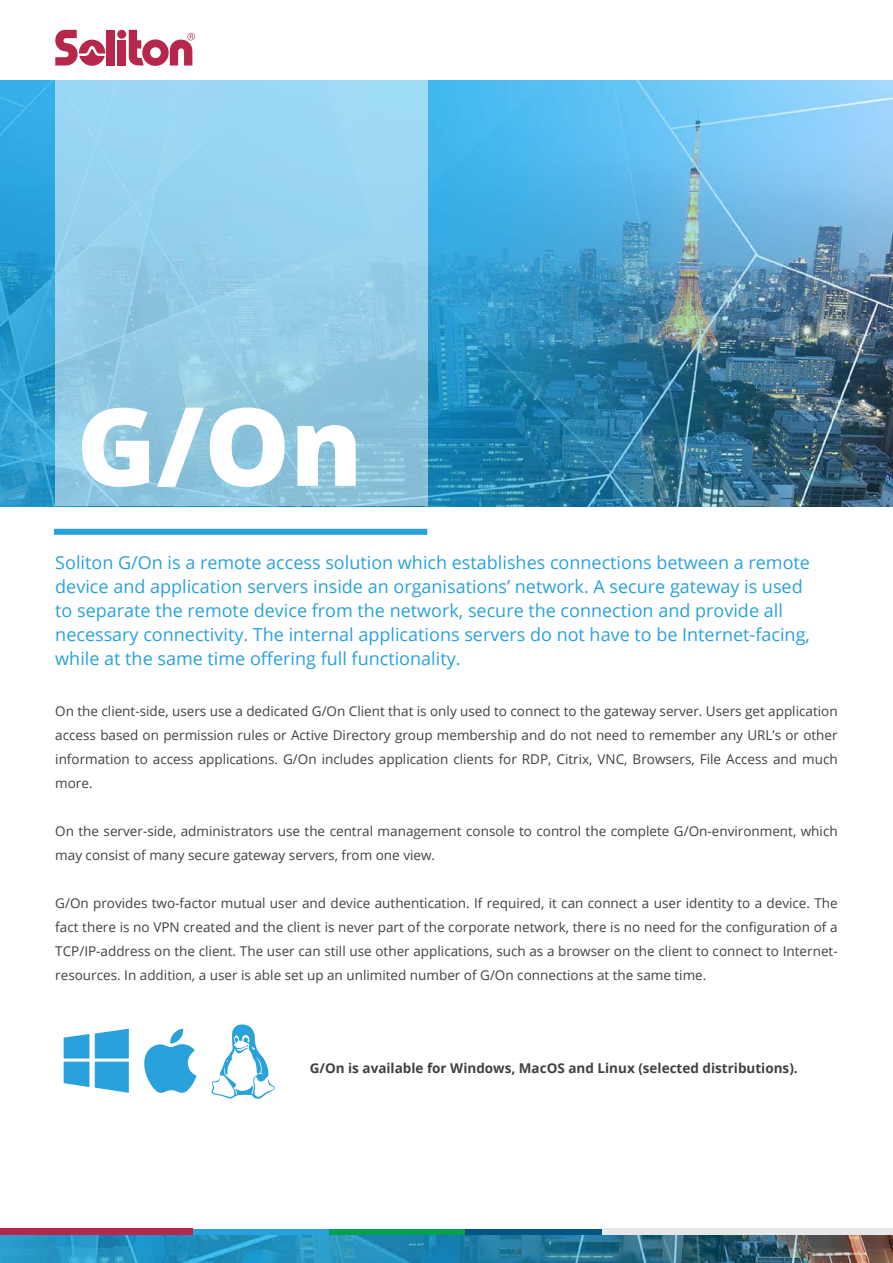
<style>
.page{position:relative;width:893px;height:1263px;background:#fff}
.page>*{position:absolute;margin:0;border:0;box-sizing:border-box;transform-origin:0 0}
.t1{font:800 108px "Open Sans";color:#fff}
.t2{font:18px/24px "Open Sans";color:#29a1db}
.t3{font:13.5px/24px "Open Sans";color:#414042;text-align:justify}
.t4{font:700 13.5px "Open Sans";color:#414042}
</style>
<div class="page">
<img style="left:0;top:1235px;width:893px;height:28px">
<div style="left:465px;top:1229px;width:138px;height:6px;background:#005482"></div>
<div style="left:328px;top:1229px;width:137px;height:6px;background:#00a24f"></div>
<div style="left:192px;top:1229px;width:137px;height:6px;background:#29a1db"></div>
<div style="left:603px;top:1229px;width:290px;height:6px;background:#e6e7e8"></div>
<div style="left:0;top:1229px;width:193px;height:6px;background:#b7274c"></div>
<img style="left:0;top:81px;width:893px;height:425px">
<svg style="left:55px;top:81px;width:372px;height:425px;background:#93cde8"></svg>
<div style="left:106px;top:30px;width:9px;height:35px;background:#b7274c"></div>
<div style="left:118px;top:40px;width:8px;height:25px;background:#b7274c"></div>
<div style="left:117px;top:30px;width:9px;height:9px;background:#b7274c;border-radius:50%"></div>
<svg style="left:55px;top:30px;width:50px;height:36px"></svg>
<svg style="left:129px;top:30px;width:66px;height:36px"></svg>
<div style="left:54px;top:529px;width:373px;height:6px;background:#29a1db"></div>
<svg style="left:144px;top:1029px;width:52px;height:64px"></svg>
<svg style="left:64px;top:1029px;width:65px;height:64px"></svg>
<svg style="left:211px;top:1024px;width:64px;height:75px"></svg>
<h1 class="t1" style="left:77px;top:364px;width:288px">G/On</h1>
<p class="t2" style="left:55px;top:550px;width:756px">Soliton G/On is a remote access solution which establishes connections between a remote device and application servers inside an organisations’ network. A secure gateway is used to separate the remote device from the network, secure the connection and provide all necessary connectivity. The internal applications servers do not have to be Internet-facing, while at the same time offering full functionality.</p>
<p class="t3" style="left:55px;top:699px;width:784px">On the client-side, users use a dedicated G/On Client that is only used to connect to the gateway server. Users get application access based on permission rules or Active Directory group membership and do not need to remember any URL’s or other information to access applications. G/On includes application clients for RDP, Citrix, VNC, Browsers, File Access and much more.</p>
<p class="t3" style="left:55px;top:819px;width:784px">On the server-side, administrators use the central management console to control the complete G/On-environment, which may consist of many secure gateway servers, from one view.</p>
<p class="t3" style="left:55px;top:891px;width:784px">G/On provides two-factor mutual user and device authentication. If required, it can connect a user identity to a device. The fact there is no VPN created and the client is never part of the corporate network, there is no need for the configuration of a TCP/IP-address on the client. The user can still use other applications, such as a browser on the client to connect to Internet&shy;resources. In addition, a user is able set up an unlimited number of G/On connections at the same time.</p>
<p class="t4" style="left:310px;top:1058px;width:490px">G/On is available for Windows, MacOS and Linux (selected distributions).</p>
</div>
